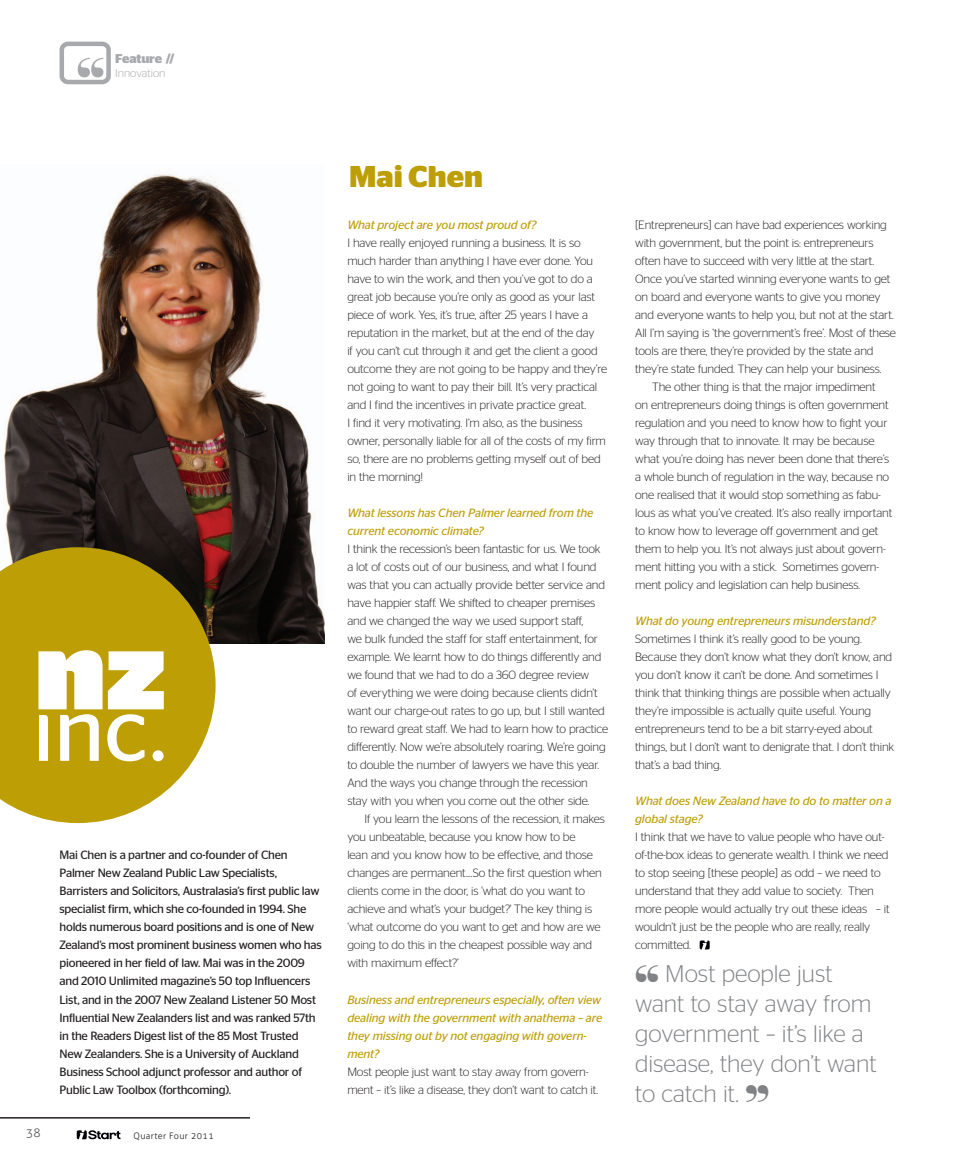
<style>
.page{position:relative;width:957px;height:1170px;background:#fff}
.page>*{position:absolute;margin:0;border:0;box-sizing:border-box;transform-origin:0 0}
.t1{font:700 30px "Stag Sans";color:#bd9e04}
.t2{font:300 24px/30px "Stag Sans";color:#808285}
.t3{font:700 12.75px "Stag Sans";letter-spacing:-.01em;color:#a8a9ad}
.t4{font:300 12px/18px "Stag Sans";letter-spacing:-.01em;color:#231f20}
.t5{font:12px/18px "Stag Sans";letter-spacing:-.02em;color:#231f20}
.t6{font:italic 12px/18px "Stag Sans";letter-spacing:-.01em;color:#bd9e04}
.t7{font:300 12px "Aller";color:#57585a}
.t8{font:300 11.25px "Stag Sans";color:#a8a9ad}
.t9{font:300 9px "Aller";letter-spacing:.04em;color:#231f20}
</style>
<div class="page">
<svg style="left:77px;top:1130px;width:43px;height:9px"></svg>
<hr style="left:0;top:1116px;width:250px;height:2px;background:#231f20">
<div style="left:60px;top:42px;width:51px;height:42px;border:4px solid #a8a9ad;border-radius:6px"></div>
<svg style="left:78px;top:58px;width:25px;height:19px"></svg>
<svg style="left:699px;top:940px;width:10px;height:9px"></svg>
<img style="left:4px;top:174px;width:320px;height:469px">
<svg style="left:0;top:547px;width:216px;height:276px;background:#b69b21"></svg>
<svg style="left:38px;top:650px;width:126px;height:111px"></svg>
<p class="t3" style="left:115px;top:51px;width:61px">Feature //</p>
<p class="t8" style="left:115px;top:67px;width:52px">Innovation</p>
<p class="t5" style="left:60px;top:846px;width:264px">Mai Chen is a partner and co-founder of Chen Palmer New Zealand Public Law Specialists, Barristers and Solicitors, Australasia’s first public law specialist firm, which she co-founded in 1994. She holds numerous board positions and is one of New Zealand’s most prominent business women who has pioneered in her field of law. Mai was in the 2009 and 2010 Unlimited magazine’s 50 top Influencers List, and in the 2007 New Zealand Listener 50 Most Influential New Zealanders list and was ranked 57th in the Readers Digest list of the 85 Most Trusted New Zealanders. She is a University of Auckland Business School adjunct professor and author of Public Law Toolbox (forthcoming).</p>
<p class="t7" style="left:26px;top:1125px;width:16px">38</p>
<p class="t9" style="left:133px;top:1130px;width:82px">Quarter Four 2011</p>
<h1 class="t1" style="left:349px;top:159px;width:135px">Mai Chen</h1>
<p class="t6" style="left:347px;top:216px;width:191px">What project are you most proud of?</p>
<p class="t4" style="left:347px;top:234px;width:261px">I have really enjoyed running a business. It is so much harder than anything I have ever done. You have to win the work, and then you’ve got to do a great job because you’re only as good as your last piece of work. Yes, it’s true, after 25 years I have a reputation in the market, but at the end of the day<br>if you can’t cut through it and get the client a good outcome they are not going to be happy and they’re not going to want to pay their bill. It’s very practical and I find the incentives in private practice great.<br>I find it very motivating. I’m also, as the business owner, personally liable for all of the costs of my firm so, there are no problems getting myself out of bed in the morning!</p>
<p class="t6" style="left:347px;top:504px;width:248px">What lessons has Chen Palmer learned from the current economic climate?</p>
<p class="t4" style="left:347px;top:540px;width:262px">I think the recession’s been fantastic for us. We took a lot of costs out of our business, and what I found was that you can actually provide better service and have happier staff. We shifted to cheaper premises and we changed the way we used support staff,<br>we bulk funded the staff for staff entertainment, for example. We learnt how to do things differently and we found that we had to do a 360 degree review<br>of everything we were doing because clients didn’t want our charge-out rates to go up, but I still wanted to reward great staff. We had to learn how to practice differently. Now we’re absolutely roaring. We’re going to double the number of lawyers we have this year.<br>And the ways you change through the recession stay with you when you come out the other side.</p>
<p class="t4" style="left:347px;top:810px;width:259px;text-indent:17px">If you learn the lessons of the recession, it makes you unbeatable, because you know how to be<br>lean and you know how to be effective, and those changes are permanent....So the first question when clients come in the door, is 'what do you want to achieve and what’s your budget?' The key thing is ‘what outcome do you want to get and how are we going to do this in the cheapest possible way and with maximum effect?’</p>
<p class="t6" style="left:347px;top:990px;width:256px">Business and entrepreneurs especially, often view dealing with the government with anathema – are they missing out by not engaging with govern&shy;ment?</p>
<p class="t4" style="left:347px;top:1062px;width:252px">Most people just want to stay away from govern&shy;ment – it’s like a disease, they don’t want to catch it.</p>
<p class="t4" style="left:635px;top:216px;width:253px">[Entrepreneurs] can have bad experiences working</p>
<p class="t4" style="left:635px;top:234px;width:240px">with government, but the point is: entrepreneurs</p>
<p class="t4" style="left:635px;top:252px;width:241px">often have to succeed with very little at the start.</p>
<p class="t4" style="left:635px;top:270px;width:257px">Once you’ve started winning everyone wants to get</p>
<p class="t4" style="left:635px;top:288px;width:247px">on board and everyone wants to give you money</p>
<p class="t4" style="left:635px;top:306px;width:260px">and everyone wants to help you, but not at the start.</p>
<p class="t4" style="left:635px;top:324px;width:262px">All I’m saying is ‘the government’s free’. Most of these</p>
<p class="t4" style="left:635px;top:342px;width:240px">tools are there, they’re provided by the state and</p>
<p class="t4" style="left:635px;top:360px;width:248px">they’re state funded. They can help your business.</p>
<p class="t4" style="left:652px;top:378px;width:225px">The other thing is that the major impediment</p>
<p class="t4" style="left:635px;top:396px;width:255px">on entrepreneurs doing things is often government</p>
<p class="t4" style="left:635px;top:414px;width:254px">regulation and you need to know how to fight your</p>
<p class="t4" style="left:635px;top:432px;width:241px">way through that to innovate. It may be because</p>
<p class="t4" style="left:635px;top:450px;width:255px">what you’re doing has never been done that there’s</p>
<p class="t4" style="left:635px;top:468px;width:255px">a whole bunch of regulation in the way, because no</p>
<p class="t4" style="left:635px;top:486px;width:247px">one realised that it would stop something as fabu-</p>
<p class="t4" style="left:635px;top:504px;width:259px">lous as what you’ve created. It’s also really important</p>
<p class="t4" style="left:635px;top:522px;width:245px">to know how to leverage off government and get</p>
<p class="t4" style="left:635px;top:540px;width:252px">them to help you. It’s not always just about govern-</p>
<p class="t4" style="left:635px;top:558px;width:245px">ment hitting you with a stick. Sometimes govern-</p>
<p class="t4" style="left:635px;top:576px;width:227px">ment policy and legislation can help business.</p>
<p class="t6" style="left:635px;top:612px;width:242px">What do young entrepreneurs misunderstand?</p>
<p class="t4" style="left:635px;top:630px;width:261px">Sometimes I think it’s really good to be young.<br>Because they don’t know what they don’t know, and you don’t know it can’t be done. And sometimes I think that thinking things are possible when actually they’re impossible is actually quite useful. Young entrepreneurs tend to be a bit starry-eyed about things, but I don’t want to denigrate that. I don’t think that’s a bad thing.</p>
<p class="t6" style="left:635px;top:792px;width:258px">What does New Zealand have to do to matter on a global stage?</p>
<p class="t4" style="left:635px;top:828px;width:256px">I think that we have to value people who have out&shy;of-the-box ideas to generate wealth. I think we need to stop seeing [these people] as odd – we need to understand that they add value to society. Then more people would actually try out these ideas – it wouldn’t just be the people who are really, really committed.</p>
<h2 class="t2" style="left:635px;top:957px;width:243px">“ Most people just want to stay away from government – it’s like a disease, they don’t want to catch it. ”</h2>
</div>
